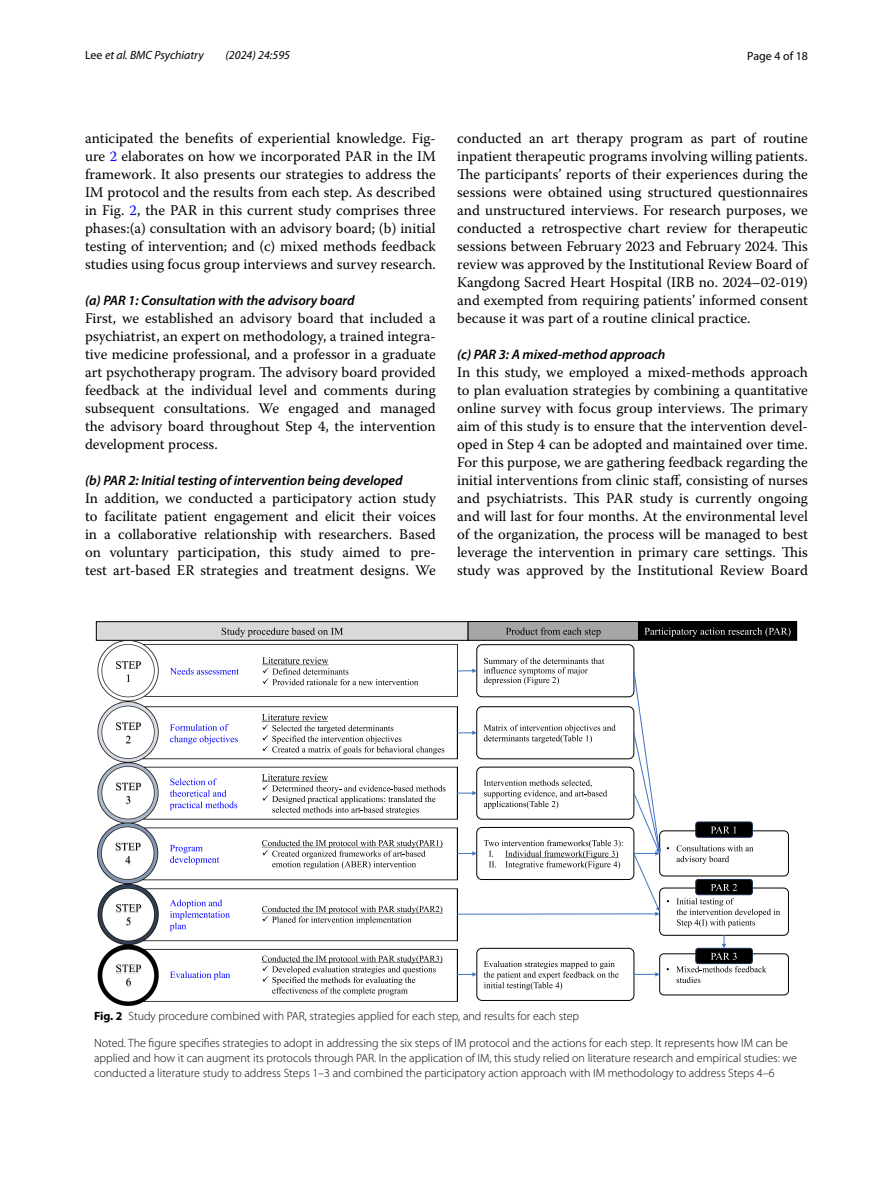
<style>
.page{position:relative;width:893px;height:1187px;background:#fff}
.page>*{position:absolute;margin:0;border:0;box-sizing:border-box;transform-origin:0 0}
.t1{font:14.7px/18px "Warnock Pro";color:#000;text-align:justify}
.t2{font:italic 600 13.8px "Myriad Pro";color:#000}
.t3{font:300 12px/15px "Myriad Pro";color:#000}
.t4{font:italic 12px "Myriad Pro";color:#000}
.t5{font:12px "Myriad Pro";color:#000}
.s1{font-style:normal}
.s2{color:#00f}
.s3{font-weight:700}
</style>
<div class="page">
<img style="left:97px;top:640px;width:361px;height:364px">
<svg style="left:262px;top:657px;width:156px;height:28px"></svg>
<div style="left:96px;top:621px;width:372px;height:19px;background:#d9d9d9"></div>
<div style="left:96px;top:621px;width:372px;height:19px;border:1px solid #000"></div>
<svg style="left:222px;top:627px;width:121px;height:10px"></svg>
<div style="left:476px;top:644px;width:158px;height:53px;border:1px solid #000;border-radius:5px"></div>
<svg style="left:484px;top:657px;width:120px;height:28px"></svg>
<svg style="left:170px;top:667px;width:69px;height:7px"></svg>
<svg style="left:116px;top:661px;width:25px;height:7px"></svg>
<svg style="left:127px;top:674px;width:3px;height:8px"></svg>
<svg style="left:457px;top:668px;width:20px;height:5px"></svg>
<svg style="left:262px;top:713px;width:182px;height:41px"></svg>
<svg style="left:170px;top:724px;width:68px;height:20px"></svg>
<svg style="left:116px;top:722px;width:25px;height:21px"></svg>
<div style="left:476px;top:706px;width:158px;height:53px;border:1px solid #000;border-radius:5px"></div>
<svg style="left:484px;top:724px;width:132px;height:19px"></svg>
<svg style="left:262px;top:773px;width:183px;height:41px"></svg>
<svg style="left:170px;top:778px;width:67px;height:32px"></svg>
<svg style="left:116px;top:782px;width:25px;height:21px"></svg>
<svg style="left:262px;top:839px;width:181px;height:30px"></svg>
<svg style="left:170px;top:844px;width:49px;height:20px"></svg>
<svg style="left:116px;top:842px;width:25px;height:8px"></svg>
<svg style="left:125px;top:856px;width:5px;height:7px"></svg>
<svg style="left:262px;top:905px;width:181px;height:19px"></svg>
<svg style="left:170px;top:899px;width:60px;height:32px"></svg>
<svg style="left:116px;top:903px;width:25px;height:8px"></svg>
<svg style="left:126px;top:917px;width:5px;height:7px"></svg>
<svg style="left:262px;top:955px;width:181px;height:40px"></svg>
<svg style="left:170px;top:971px;width:60px;height:8px"></svg>
<svg style="left:116px;top:964px;width:25px;height:21px"></svg>
<svg style="left:457px;top:730px;width:20px;height:5px"></svg>
<div style="left:476px;top:766px;width:158px;height:53px;border:1px solid #000;border-radius:5px"></div>
<svg style="left:484px;top:779px;width:123px;height:29px"></svg>
<svg style="left:457px;top:790px;width:20px;height:5px"></svg>
<div style="left:476px;top:827px;width:158px;height:52px;border:1px solid #000;border-radius:5px"></div>
<svg style="left:484px;top:840px;width:139px;height:29px"></svg>
<div style="left:468px;top:621px;width:171px;height:19px;background:#a6a6a6"></div>
<div style="left:468px;top:621px;width:171px;height:19px;border:1px solid #000"></div>
<svg style="left:506px;top:627px;width:95px;height:10px"></svg>
<svg style="left:457px;top:851px;width:20px;height:4px"></svg>
<div style="left:476px;top:947px;width:158px;height:53px;border:1px solid #000;border-radius:5px"></div>
<svg style="left:484px;top:960px;width:134px;height:30px"></svg>
<div style="left:639px;top:621px;width:158px;height:19px;background:#000"></div>
<svg style="left:644px;top:627px;width:146px;height:10px"></svg>
<div style="left:659px;top:830px;width:130px;height:46px;border:1px solid #000;border-radius:5px"></div>
<svg style="left:677px;top:845px;width:76px;height:18px"></svg>
<div style="left:696px;top:822px;width:56px;height:15px;background:#000;border-radius:3px"></div>
<div style="left:695px;top:821px;width:58px;height:16px;border:1px solid #172c51;border-radius:3px"></div>
<svg style="left:711px;top:826px;width:25px;height:7px"></svg>
<div style="left:659px;top:887px;width:130px;height:48px;border:1px solid #000;border-radius:5px"></div>
<svg style="left:676px;top:898px;width:104px;height:29px"></svg>
<div style="left:696px;top:879px;width:56px;height:15px;background:#000;border-radius:3px"></div>
<div style="left:695px;top:879px;width:58px;height:16px;border:1px solid #172c51;border-radius:3px"></div>
<svg style="left:711px;top:883px;width:26px;height:7px"></svg>
<hr style="left:457px;top:913px;width:199px;height:1px;background:#4472c4">
<svg style="left:457px;top:972px;width:20px;height:4px"></svg>
<svg style="left:633px;top:669px;width:28px;height:247px"></svg>
<div style="left:659px;top:953px;width:130px;height:42px;border:1px solid #000;border-radius:4px"></div>
<svg style="left:676px;top:966px;width:90px;height:16px"></svg>
<div style="left:696px;top:948px;width:56px;height:15px;background:#000;border-radius:3px"></div>
<div style="left:695px;top:947px;width:58px;height:16px;border:1px solid #172c51;border-radius:3px"></div>
<svg style="left:634px;top:972px;width:26px;height:4px"></svg>
<svg style="left:711px;top:935px;width:26px;height:24px"></svg>
<p class="t4" style="left:85px;top:48px;width:120px"><span class="s1">Lee</span> et al. BMC Psychiatry</p>
<p class="t4" style="left:225px;top:48px;width:66px">(2024) 24:595</p>
<p class="t5" style="left:747px;top:48px;width:62px">Page 4 of 18</p>
<p class="t1" style="left:85px;top:128px;width:352px">anticipated the benefits of experiential knowledge. Fig&shy;ure <span class="s2">2</span> elaborates on how we incorporated PAR in the IM framework. It also presents our strategies to address the IM protocol and the results from each step. As described in Fig. <span class="s2">2</span>, the PAR in this current study comprises three phases:(a) consultation with an advisory board; (b) initial testing of intervention; and (c) mixed methods feedback studies using focus group interviews and survey research.</p>
<p class="t2" style="left:85px;top:291px;width:271px">(a) PAR 1: Consultation with the advisory board</p>
<p class="t1" style="left:85px;top:308px;width:352px">First, we established an advisory board that included a psychiatrist, an expert on methodology, a trained integra&shy;tive medicine professional, and a professor in a graduate art psychotherapy program. The advisory board provided feedback at the individual level and comments during subsequent consultations. We engaged and managed the advisory board throughout Step 4, the intervention development process.</p>
<p class="t2" style="left:85px;top:471px;width:319px">(b) PAR 2: Initial testing of intervention being developed</p>
<p class="t1" style="left:85px;top:488px;width:352px">In addition, we conducted a participatory action study to facilitate patient engagement and elicit their voices in a collaborative relationship with researchers. Based on voluntary participation, this study aimed to pre&shy;test art-based ER strategies and treatment designs. We</p>
<p class="t1" style="left:457px;top:128px;width:352px">conducted an art therapy program as part of routine inpatient therapeutic programs involving willing patients.<br>The participants’ reports of their experiences during the sessions were obtained using structured questionnaires and unstructured interviews. For research purposes, we conducted a retrospective chart review for therapeutic sessions between February 2023 and February 2024. This review was approved by the Institutional Review Board of Kangdong Sacred Heart Hospital (IRB no. 2024–02-019) and exempted from requiring patients’ informed consent because it was part of a routine clinical practice.</p>
<p class="t2" style="left:457px;top:345px;width:210px">(c) PAR 3: A mixed‑method approach</p>
<p class="t1" style="left:457px;top:362px;width:352px">In this study, we employed a mixed-methods approach to plan evaluation strategies by combining a quantitative online survey with focus group interviews. The primary aim of this study is to ensure that the intervention devel&shy;oped in Step 4 can be adopted and maintained over time.<br>For this purpose, we are gathering feedback regarding the initial interventions from clinic staff, consisting of nurses and psychiatrists. This PAR study is currently ongoing and will last for four months. At the environmental level of the organization, the process will be managed to best leverage the intervention in primary care settings. This study was approved by the Institutional Review Board</p>
<p class="t3" style="left:94px;top:1008px;width:487px"><span class="s3">Fig. 2</span> Study procedure combined with PAR, strategies applied for each step, and results for each step</p>
<p class="t3" style="left:94px;top:1035px;width:704px">Noted. The figure specifies strategies to adopt in addressing the six steps of IM protocol and the actions for each step. It represents how IM can be applied and how it can augment its protocols through PAR. In the application of IM, this study relied on literature research and empirical studies: we conducted a literature study to address Steps 1–3 and combined the participatory action approach with IM methodology to address Steps 4–6</p>
</div>
